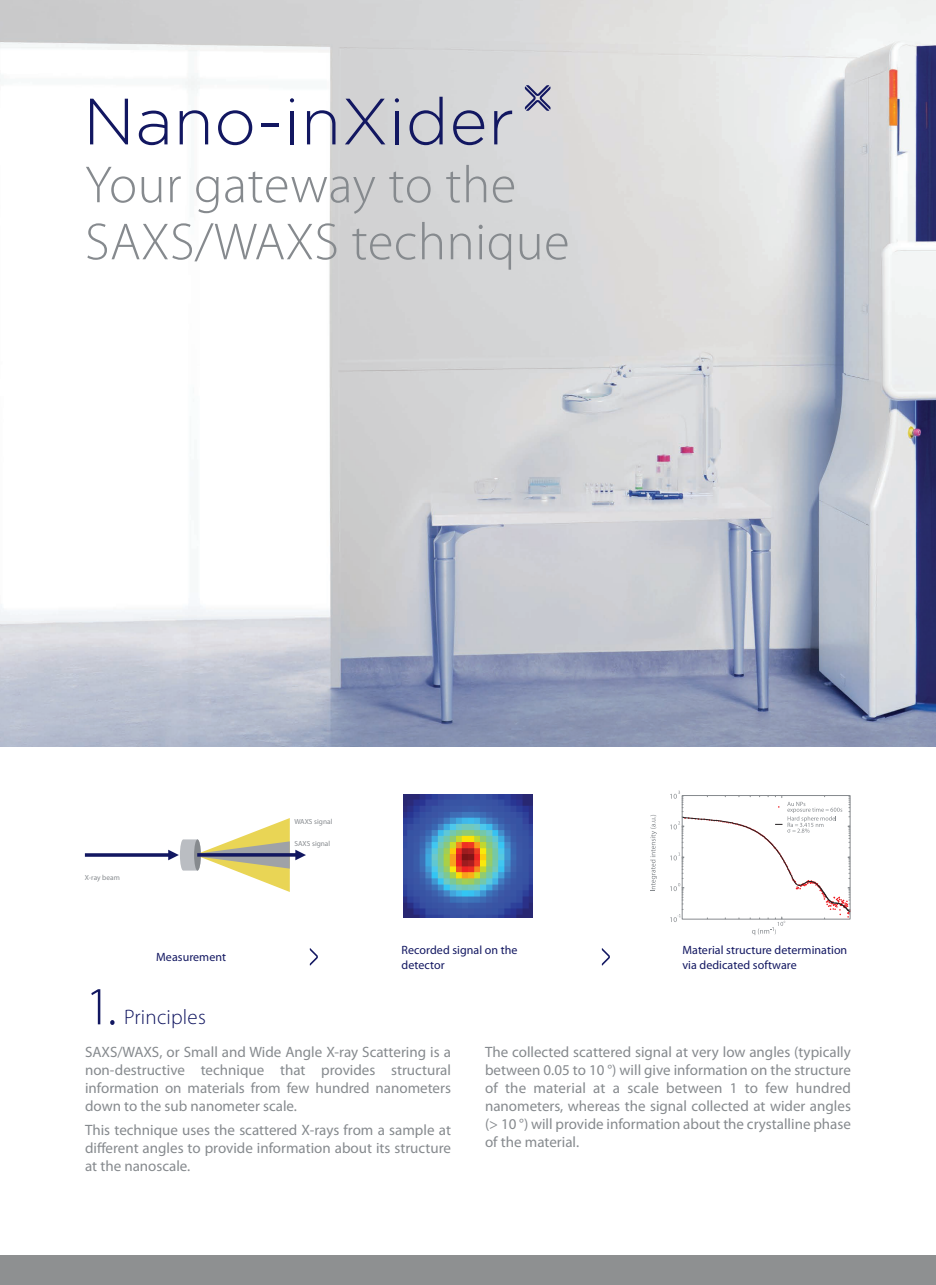
<style>
.page{position:relative;width:936px;height:1285px;background:#fff}
.page>*{position:absolute;margin:0;border:0;box-sizing:border-box;transform-origin:0 0}
.t1{font:300 54px "Myriad Pro";color:#121761}
.t2{font:300 52.5px/57px "Myriad Pro";letter-spacing:.01em;color:#868a8e}
.t3{font:300 21px "Myriad Pro";letter-spacing:.01em;color:#121761}
.t4{font:15px/18px "Myriad Pro";color:#868a8e;text-align:justify}
.t5{font:12px/14.4px "Myriad Pro";letter-spacing:.005em;color:#121761}
.t6{font:7.35px "Myriad Pro";letter-spacing:.005em;color:#868a8e}
</style>
<div class="page">
<img style="left:0;top:0;width:935px;height:746px">
<div style="left:0;top:1254px;width:935px;height:30px;background:#8e9091"></div>
<svg style="left:524px;top:85px;width:26px;height:26px"></svg>
<svg style="left:90px;top:99px;width:38px;height:45px"></svg>
<svg style="left:139px;top:110px;width:28px;height:35px"></svg>
<svg style="left:180px;top:110px;width:28px;height:34px"></svg>
<svg style="left:218px;top:110px;width:34px;height:35px"></svg>
<hr style="left:261px;top:123px;width:18px;height:4px;background:#121761">
<hr style="left:290px;top:111px;width:4px;height:33px;background:#121761">
<svg style="left:307px;top:110px;width:28px;height:34px"></svg>
<svg style="left:345px;top:99px;width:40px;height:45px;background:#adaebd"></svg>
<hr style="left:395px;top:111px;width:3px;height:33px;background:#121761">
<svg style="left:409px;top:97px;width:33px;height:48px;background:#a6a8ba"></svg>
<svg style="left:453px;top:110px;width:31px;height:35px"></svg>
<svg style="left:494px;top:110px;width:18px;height:34px"></svg>
<svg style="left:290px;top:98px;width:4px;height:4px"></svg>
<svg style="left:395px;top:98px;width:4px;height:4px"></svg>
<svg style="left:85px;top:818px;width:221px;height:73px"></svg>
<svg style="left:650px;top:814px;width:7px;height:77px"></svg>
<svg style="left:670px;top:790px;width:181px;height:144px"></svg>
<svg style="left:309px;top:948px;width:9px;height:17px"></svg>
<svg style="left:601px;top:948px;width:9px;height:17px"></svg>
<img style="left:403px;top:794px;width:129px;height:123px">
<h2 class="t2" style="left:85px;top:157px;width:486px">Your gateway to the<br>SAXS/WAXS technique</h2>
<p class="t6" style="left:85px;top:872px;width:37px">X-ray beam</p>
<p class="t6" style="left:294px;top:816px;width:39px">WAXS signal</p>
<p class="t6" style="left:294px;top:839px;width:37px">SAXS signal</p>
<p class="t5" style="left:156px;top:949px;width:71px">Measurement</p>
<p class="t5" style="left:401px;top:942px;width:118px">Recorded signal on the detector</p>
<p class="t5" style="left:682px;top:942px;width:166px">Material structure determination via dedicated software</p>
<h1 class="t1" style="left:85px;top:976px;width:33px">1.</h1>
<h3 class="t3" style="left:124px;top:1005px;width:83px">Principles</h3>
<p class="t4" style="left:85px;top:1042px;width:367px">SAXS/WAXS, or Small and Wide Angle X-ray Scattering is a non-destructive technique that provides structural information on materials from few hundred nanometers down to the sub nanometer scale.</p>
<p class="t4" style="left:85px;top:1120px;width:367px">This technique uses the scattered X-rays from a sample at different angles to provide information about its structure at the nanoscale.</p>
<p class="t4" style="left:485px;top:1042px;width:367px">The collected scattered signal at very low angles (typically between 0.05 to 10 °) will give information on the structure of the material at a scale between 1 to few hundred nanometers, whereas the signal collected at wider angles (&gt; 10 °) will provide information about the crystalline phase of the material.</p>
</div>
